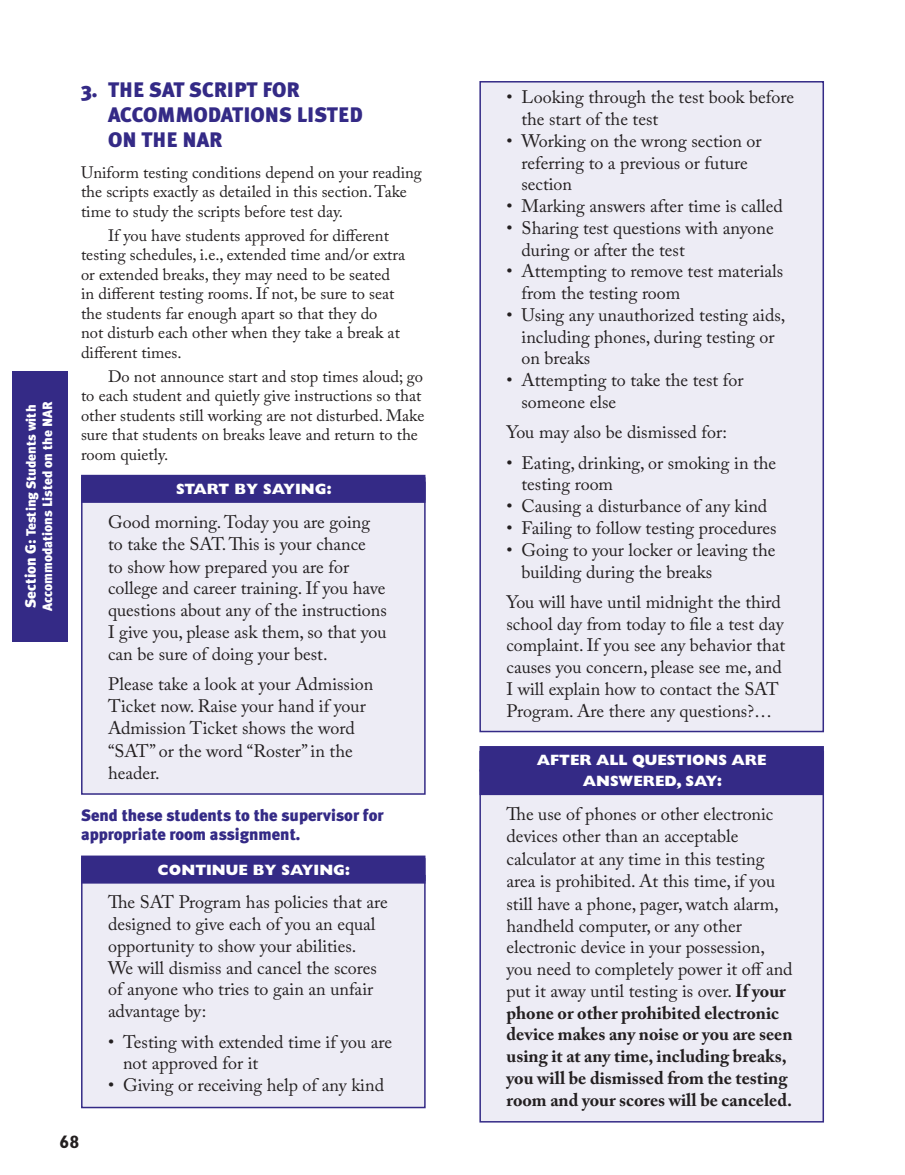
<style>
.page{position:relative;width:905px;height:1175px;background:#fff}
.page>*{position:absolute;margin:0;border:0;box-sizing:border-box;transform-origin:0 0}
._01_Head_1{font:900 21px/25.2px "Meta Plus";color:#342a86}
._08_script_text{font:18px/22px "Adobe Caslon Pro";color:#231f20}
._08_script_bullet_mi{font:18px/21.8px "Adobe Caslon Pro";color:#231f20}
._08_script_text_last{font:18px/21.9px "Adobe Caslon Pro";color:#231f20}
._08_script_bullet_la{font:18px/21.8px "Adobe Caslon Pro";color:#231f20}
._08_script_bullet_fi{font:18px/21.8px "Adobe Caslon Pro";color:#231f20}
.t1{font:700 18px "Gill Sans Std";color:#231f20}
._06_body_Text_indent{font:16.5px/19.5px "Adobe Caslon Pro";color:#231f20}
._06_Body_Text{font:16.5px/19.5px "Adobe Caslon Pro";color:#231f20}
._02_Head_2{font:900 16.5px/19.5px "Meta Plus";color:#342a86}
._08_Script_Blue_Whit{font:800 15px/21px "Gill Sans Std";color:#fff;text-align:center}
.t2{font:900 13.5px/16.5px "Meta Plus";color:#fff}
.s1{font-size:15px}
.s2{font-weight:700}
</style>
<div class="page">
<div style="left:12px;top:371px;width:56px;height:270px;background:#342a86"></div>
<div style="left:479px;top:751px;width:345px;height:371px;background:#edecf5;border:2px solid #342a86"></div>
<div style="left:81px;top:875px;width:344px;height:233px;background:#edecf5;border:2px solid #342a86"></div>
<div style="left:81px;top:481px;width:344px;height:313px;background:#edecf5;border:2px solid #342a86"></div>
<div style="left:479px;top:81px;width:345px;height:651px;background:#edecf5;border:2px solid #342a86"></div>
<div style="left:81px;top:475px;width:344px;height:25px;background:#342a86"></div>
<div style="left:81px;top:477px;width:344px;height:26px;background:#342a86"></div>
<div style="left:81px;top:855px;width:344px;height:26px;background:#342a86"></div>
<div style="left:81px;top:858px;width:344px;height:25px;background:#342a86"></div>
<div style="left:479px;top:746px;width:345px;height:25px;background:#342a86"></div>
<div style="left:479px;top:769px;width:345px;height:26px;background:#342a86"></div>
<p class="t2" style="left:23px;top:611px;width:211px;rotate:-90deg"><span class="s1">Section G:</span> Testing Students with<br>Accommodations Listed on the NAR</p>
<p class="_01_Head_1" style="left:108px;top:77px;width:256px;text-indent:-27px">3. THE SAT SCRIPT FOR<br>ACCOMMODATIONS LISTED<br>ON THE NAR</p>
<p class="_06_Body_Text" style="left:81px;top:162px;width:342px">Uniform testing conditions depend on your reading the scripts exactly as detailed in this section. Take time to study the scripts before test day.</p>
<p class="_06_body_Text_indent" style="left:81px;top:225px;width:326px;text-indent:27px">If you have students approved for different testing schedules, i.e., extended time and/or extra or extended breaks, they may need to be seated in different testing rooms. If not, be sure to seat the students far enough apart so that they do<br>not disturb each other when they take a break at different times.</p>
<p class="_06_body_Text_indent" style="left:81px;top:366px;width:345px;text-indent:27px">Do not announce start and stop times aloud; go to each student and quietly give instructions so that other students still working are not disturbed. Make sure that students on breaks leave and return to the room quietly.</p>
<p class="_08_Script_Blue_Whit" style="left:176px;top:478px;width:157px">START BY SAYING:</p>
<p class="_08_script_text" style="left:108px;top:510px;width:280px">Good morning. Today you are going to take the SAT. This is your chance<br>to show how prepared you are for college and career training. If you have questions about any of the instructions I give you, please ask them, so that you can be sure of doing your best.</p>
<p class="_08_script_text" style="left:108px;top:672px;width:267px">Please take a look at your Admission<br>Ticket now. Raise your hand if your<br>Admission Ticket shows the word “SAT” or the word “Roster” in the header.</p>
<p class="_02_Head_2" style="left:81px;top:805px;width:304px">Send these students to the supervisor for appropriate room assignment.</p>
<p class="_08_Script_Blue_Whit" style="left:157px;top:859px;width:194px">CONTINUE BY SAYING:</p>
<p class="_08_script_text" style="left:108px;top:891px;width:281px">The SAT Program has policies that are designed to give each of you an equal opportunity to show your abilities.<br>We will dismiss and cancel the scores of anyone who tries to gain an unfair advantage by:</p>
<p class="_08_script_bullet_mi" style="left:123px;top:1030px;width:270px;text-indent:-15px">• Testing with extended time if you are not approved for it</p>
<p class="_08_script_bullet_mi" style="left:108px;top:1073px;width:277px">• Giving or receiving help of any kind</p>
<p class="t1" style="left:60px;top:1131px;width:21px">68</p>
<p class="_08_script_bullet_mi" style="left:521px;top:86px;width:274px;text-indent:-15px">• Looking through the test book before the start of the test</p>
<p class="_08_script_bullet_mi" style="left:521px;top:130px;width:242px;text-indent:-15px">• Working on the wrong section or referring to a previous or future section</p>
<p class="_08_script_bullet_mi" style="left:506px;top:195px;width:278px">• Marking answers after time is called</p>
<p class="_08_script_bullet_mi" style="left:521px;top:217px;width:254px;text-indent:-15px">• Sharing test questions with anyone during or after the test</p>
<p class="_08_script_bullet_mi" style="left:521px;top:260px;width:263px;text-indent:-15px">• Attempting to remove test materials from the testing room</p>
<p class="_08_script_bullet_mi" style="left:521px;top:304px;width:265px;text-indent:-15px">• Using any unauthorized testing aids, including phones, during testing or on breaks</p>
<p class="_08_script_bullet_la" style="left:521px;top:369px;width:224px;text-indent:-15px">• Attempting to take the test for someone else</p>
<p class="_08_script_text" style="left:506px;top:421px;width:222px">You may also be dismissed for:</p>
<p class="_08_script_bullet_fi" style="left:521px;top:451px;width:256px;text-indent:-15px">• Eating, drinking, or smoking in the testing room</p>
<p class="_08_script_bullet_mi" style="left:506px;top:495px;width:262px">• Causing a disturbance of any kind</p>
<p class="_08_script_bullet_mi" style="left:506px;top:517px;width:272px">• Failing to follow testing procedures</p>
<p class="_08_script_bullet_la" style="left:521px;top:538px;width:255px;text-indent:-15px">• Going to your locker or leaving the building during the breaks</p>
<p class="_08_script_text_last" style="left:506px;top:590px;width:280px">You will have until midnight the third school day from today to file a test day complaint. If you see any behavior that causes you concern, please see me, and I will explain how to contact the SAT Program. Are there any questions?…</p>
<p class="_08_Script_Blue_Whit" style="left:536px;top:750px;width:231px">AFTER ALL QUESTIONS ARE<br>ANSWERED, SAY:</p>
<p class="_08_script_text" style="left:506px;top:802px;width:287px">The use of phones or other electronic devices other than an acceptable calculator at any time in this testing area is prohibited. At this time, if you still have a phone, pager, watch alarm, handheld computer, or any other electronic device in your possession, you need to completely power it off and put it away until testing is over. <span class="s2">If your phone or other prohibited electronic device makes any noise or you are seen using it at any time, including breaks, you will be dismissed from the testing room and your scores will be canceled.</span></p>
</div>
